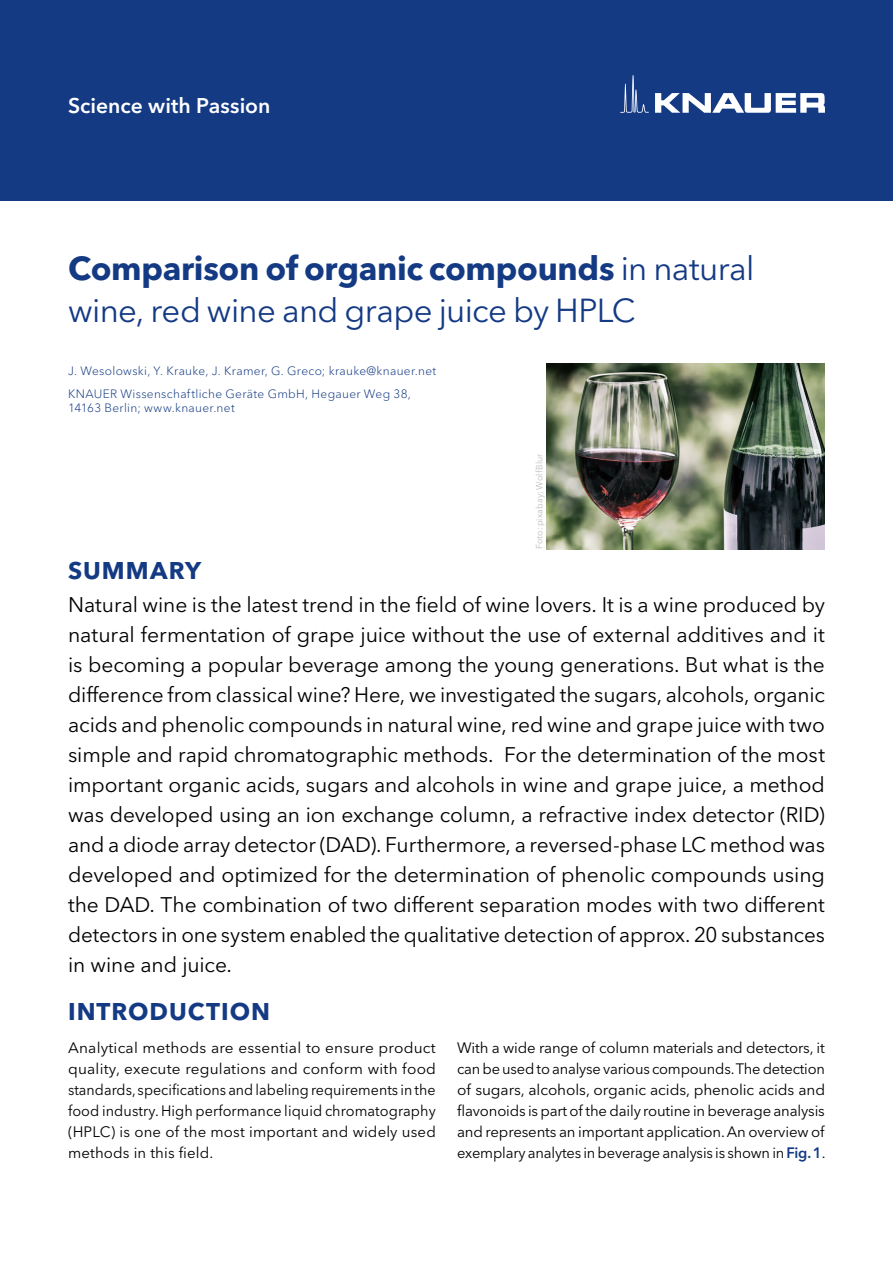
<style>
.page{position:relative;width:893px;height:1263px;background:#fff}
.page>*{position:absolute;margin:0;border:0;box-sizing:border-box;transform-origin:0 0}
.t1{font:33px/42px "Avenir Next W1 G";letter-spacing:-.02em;color:#143a84}
.t2{font:700 24px "Avenir Next W1 G";letter-spacing:.04em;color:#143a84}
.t3{font:600 21.15px "Avenir Next W1 G";color:#fff}
.t4{font:21px/30px "Avenir Next W1 G";letter-spacing:-.005em;color:#000;text-align:justify}
.t5{font:15px/21px "Avenir Next W1 G";letter-spacing:-.01em;color:#000;text-align:justify}
.t6{font:300 12px/23px "Avenir Next W1 G";letter-spacing:.025em;color:#143a84}
.t7{font:9px "Avenir Next W1 G";letter-spacing:.02em;color:#bcbcbc}
.s1{font-weight:700}
.s2{font-weight:600;color:#143a84}
</style>
<div class="page">
<div style="left:0;top:0;width:893px;height:201px;background:#143a84"></div>
<svg style="left:655px;top:93px;width:170px;height:20px"></svg>
<svg style="left:620px;top:75px;width:29px;height:38px"></svg>
<img style="left:547px;top:364px;width:278px;height:185px">
<p class="t3" style="left:68px;top:93px;width:204px">Science with Passion</p>
<h1 class="t1" style="left:68px;top:248px;width:688px"><span class="s1">Comparison of organic compounds</span> in natural wine, red wine and grape juice by HPLC</h1>
<p class="t6" style="left:68px;top:359px;width:370px">J. Wesolowski, Y. Krauke, J. Kramer, G. Greco; krauke@knauer.net<br>KNAUER Wissenschaftliche Geräte GmbH, Hegauer Weg 38,</p>
<p class="t6" style="left:68px;top:396px;width:168px">14163 Berlin; www.knauer.net</p>
<p class="t7" style="left:534px;top:549px;width:97px;rotate:-90deg">Foto: pixabay; WolfBlur</p>
<p class="t2" style="left:68px;top:556px;width:135px">SUMMARY</p>
<p class="t4" style="left:68px;top:590px;width:758px">Natural wine is the latest trend in the field of wine lovers. It is a wine produced by natural fermentation of grape juice without the use of external additives and it is becoming a popular beverage among the young generations. But what is the difference from classical wine? Here, we investigated the sugars, alcohols, organic acids and phenolic compounds in natural wine, red wine and grape juice with two simple and rapid chromatographic methods. For the determination of the most important organic acids, sugars and alcohols in wine and grape juice, a method was developed using an ion exchange column, a refractive index detector (RID) and a diode array detector (DAD). Furthermore, a reversed-phase LC method was developed and optimized for the determination of phenolic compounds using the DAD. The combination of two different separation modes with two different detectors in one system enabled the qualitative detection of approx. 20 substances in wine and juice.</p>
<p class="t2" style="left:68px;top:997px;width:204px">INTRODUCTION</p>
<p class="t5" style="left:68px;top:1037px;width:369px">Analytical methods are essential to ensure product quality, execute regulations and conform with food standards, specifications and labeling requirements in the food industry. High performance liquid chromatography (HPLC) is one of the most important and widely used methods in this field.</p>
<p class="t5" style="left:457px;top:1037px;width:370px">With a wide range of column materials and detectors, it can be used to analyse various compounds. The detection of sugars, alcohols, organic acids, phenolic acids and flavonoids is part of the daily routine in beverage analysis and represents an important application. An overview of exemplary analytes in beverage analysis is shown in <span class="s2">Fig. 1</span>.</p>
</div>
